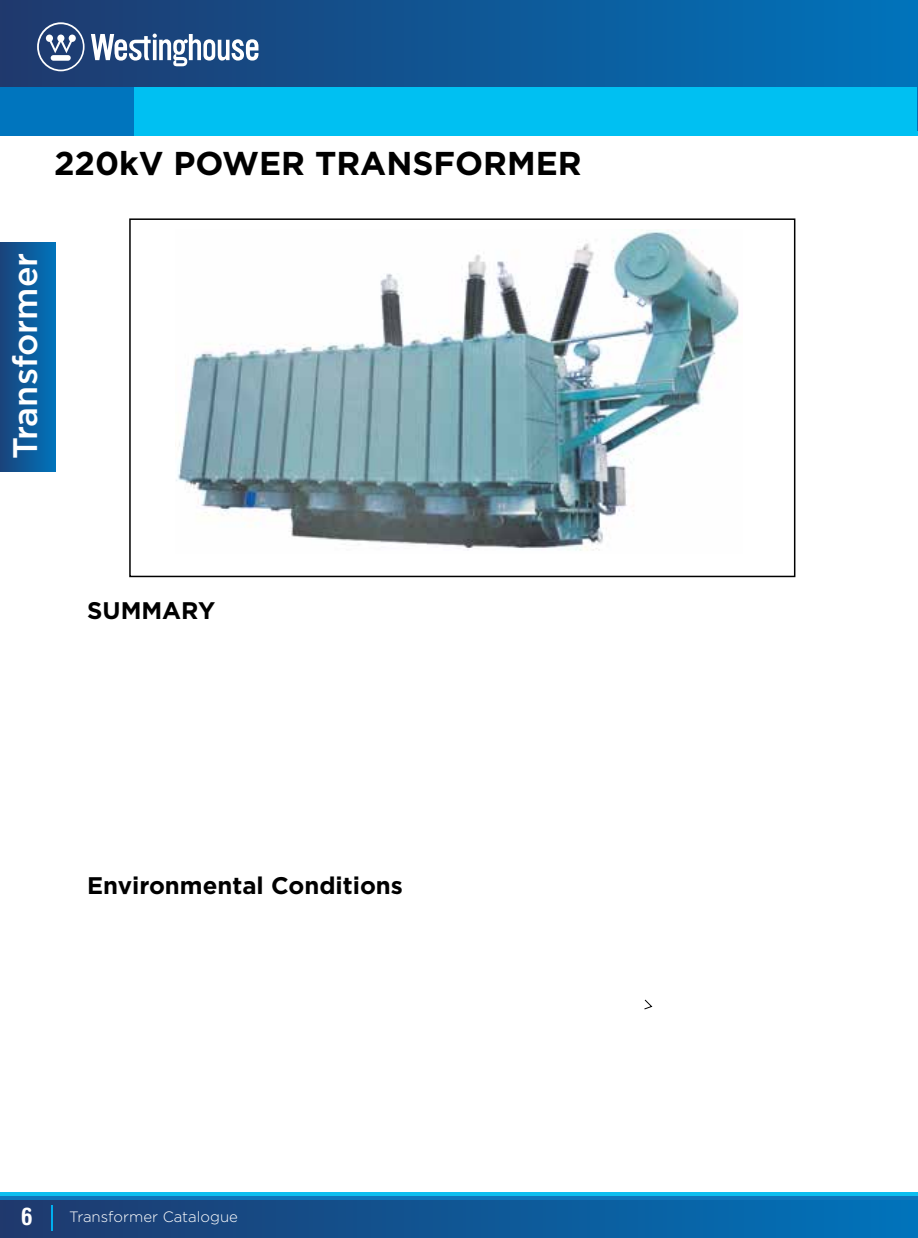
<style>
.page{position:relative;width:918px;height:1238px;background:#fff}
.page>*{position:absolute;margin:0;border:0;box-sizing:border-box;transform-origin:0 0}
.t1{font:500 34.05px "Gotham";color:#fff}
.t2{font:700 33px "Gotham";color:#000}
.t3{font:700 condensed 24.3px "Helvetica Rounded";color:#fff}
.t4{font:700 24px "Gotham";color:#000}
.t5{font:300 15px "Gotham Rounded";color:#fff}
</style>
<div class="page">
<div style="left:0;top:242px;width:55px;height:229px;background:linear-gradient(to right,#1a437b,#0173ba)"></div>
<div style="left:0;top:0;width:918px;height:130px;background:linear-gradient(to right,#20396d,#0074bb)"></div>
<div style="left:8px;top:87px;width:910px;height:49px;background:#00c0f2"></div>
<div style="left:0;top:87px;width:134px;height:49px;background:#0075be"></div>
<svg style="left:91px;top:34px;width:167px;height:32px"></svg>
<svg style="left:37px;top:22px;width:48px;height:49px"></svg>
<svg style="left:917px;top:0;width:1px;height:87px"></svg>
<div style="left:0;top:1192px;width:918px;height:7px;background:#0cbef0"></div>
<div style="left:0;top:1196px;width:918px;height:8px;background:#0e75bb"></div>
<div style="left:0;top:1200px;width:918px;height:38px;background:linear-gradient(to right,#20396d,#0074bb)"></div>
<hr style="left:51px;top:1205px;width:2px;height:26px;background:#00aeef">
<div style="left:129px;top:218px;width:666px;height:359px;border:2px solid #000"></div>
<img style="left:176px;top:230px;width:563px;height:321px">
<svg style="left:644px;top:999px;width:9px;height:11px"></svg>
<h2 class="t2" style="left:54px;top:142px;width:529px">220kV POWER TRANSFORMER</h2>
<h1 class="t1" style="left:3px;top:459px;width:208px;rotate:-90deg">Transformer</h1>
<p class="t4" style="left:87px;top:594px;width:130px">SUMMARY</p>
<p class="t4" style="left:87px;top:870px;width:317px">Environmental Conditions</p>
<p class="t3" style="left:21px;top:1201px;width:13px">6</p>
<p class="t5" style="left:69px;top:1207px;width:170px">Transformer Catalogue</p>
</div>
